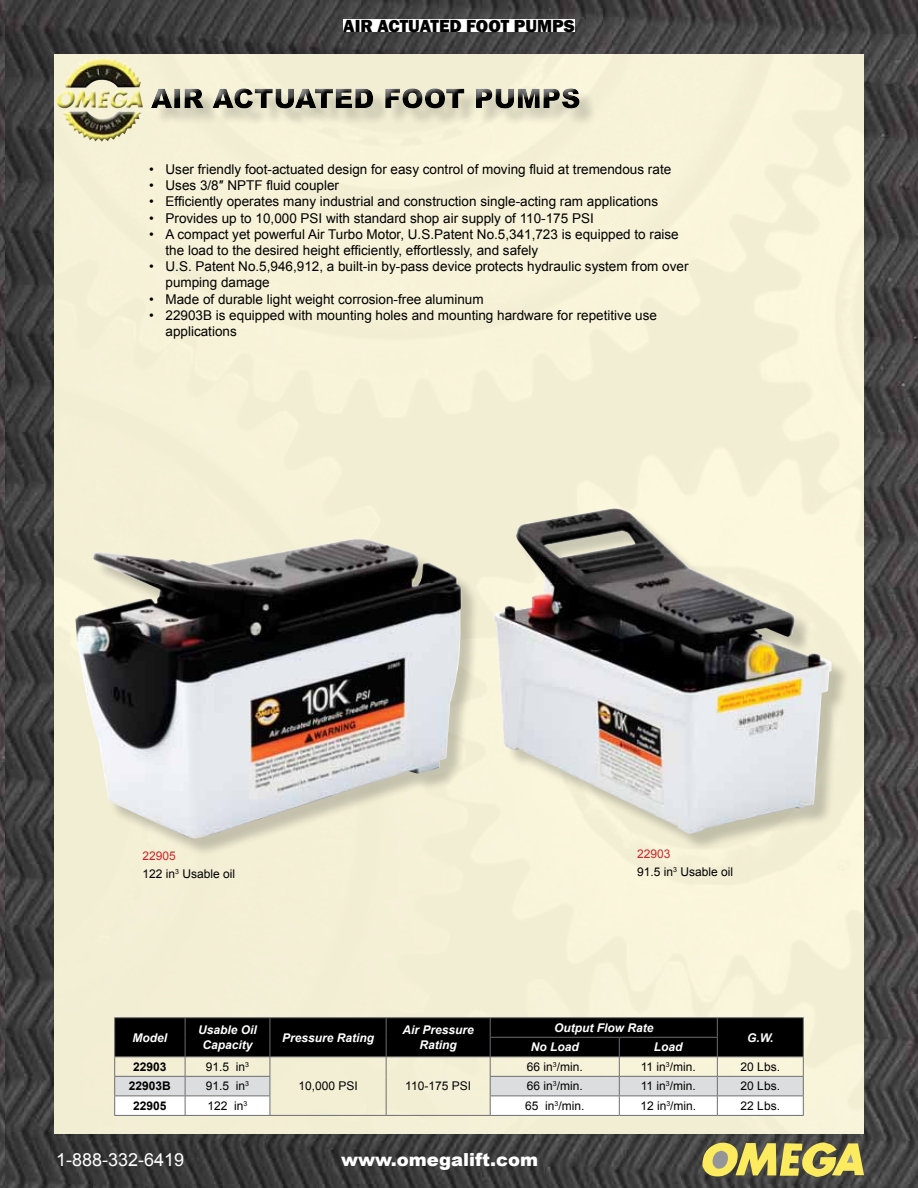
<style>
.page{position:relative;width:918px;height:1188px;background:#fff}
.page>*{position:absolute;margin:0;border:0;box-sizing:border-box;transform-origin:0 0}
.t1{font:800 18px "Franklin Gothic";color:#000}
.t2{font:900 18px "Arial";color:#fff}
.t3{font:18px "Arial";color:#fff}
.t4{font:13.5px/16.2px "Arial";color:#000}
.t5{font:12px/18px "Arial";color:#000}
.t6{font:italic 700 12px/14.4px "Arial";color:#fff;text-align:center}
.t7{font:700 12px "Arial";color:#000}
.s1{color:#d2232a}
</style>
<div class="page">
<img style="left:4px;top:0;width:914px;height:1188px">
<img style="left:0;top:0;width:4px;height:1188px">
<div style="left:54px;top:50px;width:810px;height:1086px;background:#f5f1d7"></div>
<svg style="left:701px;top:1140px;width:163px;height:42px;background:#a19954"></svg>
<img style="left:56px;top:56px;width:87px;height:64px">
<div style="left:154px;top:90px;width:444px;height:37px;background:#f2eed3"></div>
<div style="left:145px;top:78px;width:442px;height:34px;background:#f2eed4"></div>
<div style="left:145px;top:83px;width:445px;height:35px;background:#000;opacity:.75"></div>
<hr style="left:114px;top:1017px;width:71px;height:1px;background:#6d6e71">
<hr style="left:185px;top:1017px;width:85px;height:1px;background:#6d6e71">
<hr style="left:270px;top:1017px;width:116px;height:1px;background:#6d6e71">
<hr style="left:386px;top:1017px;width:104px;height:1px;background:#6d6e71">
<hr style="left:490px;top:1017px;width:129px;height:1px;background:#6d6e71">
<hr style="left:619px;top:1017px;width:98px;height:1px;background:#6d6e71">
<hr style="left:717px;top:1017px;width:87px;height:1px;background:#6d6e71">
<hr style="left:270px;top:1115px;width:116px;height:1px;background:#6d6e71">
<hr style="left:386px;top:1115px;width:104px;height:1px;background:#6d6e71">
<hr style="left:114px;top:1115px;width:71px;height:1px;background:#6d6e71">
<hr style="left:185px;top:1115px;width:85px;height:1px;background:#6d6e71">
<svg style="left:114px;top:1018px;width:690px;height:97px;background:#8f8d85"></svg>
<hr style="left:490px;top:1115px;width:129px;height:1px;background:#6d6e71">
<hr style="left:619px;top:1115px;width:98px;height:1px;background:#6d6e71">
<hr style="left:717px;top:1115px;width:87px;height:1px;background:#6d6e71">
<div style="left:78px;top:511px;width:772px;height:346px;background:#000;opacity:.2"></div>
<img style="left:75px;top:508px;width:757px;height:331px">
<div style="left:343px;top:19px;width:232px;height:13px;background:#fff"></div>
<h1 class="t1" style="left:343px;top:14px;width:233px">AIR ACTUATED FOOT PUMPS</h1>
<p class="t4" style="left:149px;top:161px;width:524px">• User friendly foot-actuated design for easy control of moving fluid at tremendous rate</p>
<p class="t4" style="left:149px;top:177px;width:192px">• Uses 3/8″ NPTF fluid coupler</p>
<p class="t4" style="left:149px;top:194px;width:511px">• Efficiently operates many industrial and construction single-acting ram applications</p>
<p class="t4" style="left:149px;top:210px;width:446px">• Provides up to 10,000 PSI with standard shop air supply of 110-175 PSI</p>
<p class="t4" style="left:166px;top:226px;width:515px;text-indent:-16px">• A compact yet powerful Air Turbo Motor, U.S.Patent No.5,341,723 is equipped to raise the load to the desired height efficiently, effortlessly, and safely</p>
<p class="t4" style="left:166px;top:258px;width:524px;text-indent:-16px">• U.S. Patent No.5,946,912, a built-in by-pass device protects hydraulic system from over pumping damage</p>
<p class="t4" style="left:149px;top:291px;width:336px">• Made of durable light weight corrosion-free aluminum</p>
<p class="t4" style="left:166px;top:307px;width:493px;text-indent:-16px">• 22903B is equipped with mounting holes and mounting hardware for repetitive use applications</p>
<p class="t5" style="left:143px;top:847px;width:94px"><span class="s1">22905<br></span>122 in<sup>3</sup> Usable oil</p>
<p class="t5" style="left:637px;top:845px;width:97px"><span class="s1">22903<br></span>91.5 in<sup>3</sup> Usable oil</p>
<p class="t6" style="left:133px;top:1031px;width:36px">Model</p>
<p class="t6" style="left:198px;top:1023px;width:60px">Usable Oil<br>Capacity</p>
<p class="t6" style="left:282px;top:1031px;width:94px">Pressure Rating</p>
<p class="t6" style="left:402px;top:1023px;width:73px">Air Pressure<br>Rating</p>
<p class="t6" style="left:554px;top:1021px;width:101px">Output Flow Rate</p>
<p class="t6" style="left:531px;top:1040px;width:49px">No Load</p>
<p class="t6" style="left:654px;top:1040px;width:30px">Load</p>
<p class="t6" style="left:747px;top:1031px;width:28px">G.W.</p>
<p class="t7" style="left:133px;top:1059px;width:35px">22903</p>
<p class="t5" style="left:206px;top:1058px;width:45px">91.5 in<sup>3</sup></p>
<p class="t5" style="left:527px;top:1058px;width:57px">66 in<sup>3</sup>/min.</p>
<p class="t5" style="left:641px;top:1058px;width:57px">11 in<sup>3</sup>/min.</p>
<p class="t5" style="left:741px;top:1058px;width:41px">20 Lbs.</p>
<p class="t7" style="left:129px;top:1078px;width:44px">22903B</p>
<p class="t5" style="left:206px;top:1077px;width:45px">91.5 in<sup>3</sup></p>
<p class="t5" style="left:527px;top:1077px;width:57px">66 in<sup>3</sup>/min.</p>
<p class="t5" style="left:641px;top:1077px;width:57px">11 in<sup>3</sup>/min.</p>
<p class="t5" style="left:741px;top:1077px;width:41px">20 Lbs.</p>
<p class="t7" style="left:133px;top:1098px;width:35px">22905</p>
<p class="t5" style="left:208px;top:1097px;width:41px">122 in<sup>3</sup></p>
<p class="t5" style="left:525px;top:1097px;width:61px">65 in<sup>3</sup>/min.</p>
<p class="t5" style="left:640px;top:1097px;width:57px">12 in<sup>3</sup>/min.</p>
<p class="t5" style="left:741px;top:1097px;width:41px">22 Lbs.</p>
<p class="t5" style="left:298px;top:1077px;width:61px">10,000 PSI</p>
<p class="t5" style="left:405px;top:1077px;width:67px">110-175 PSI</p>
<h1 class="t3" style="left:56px;top:1148px;width:130px">1-888-332-6419</h1>
<h1 class="t2" style="left:341px;top:1147px;width:198px">www.omegalift.com</h1>
</div>
